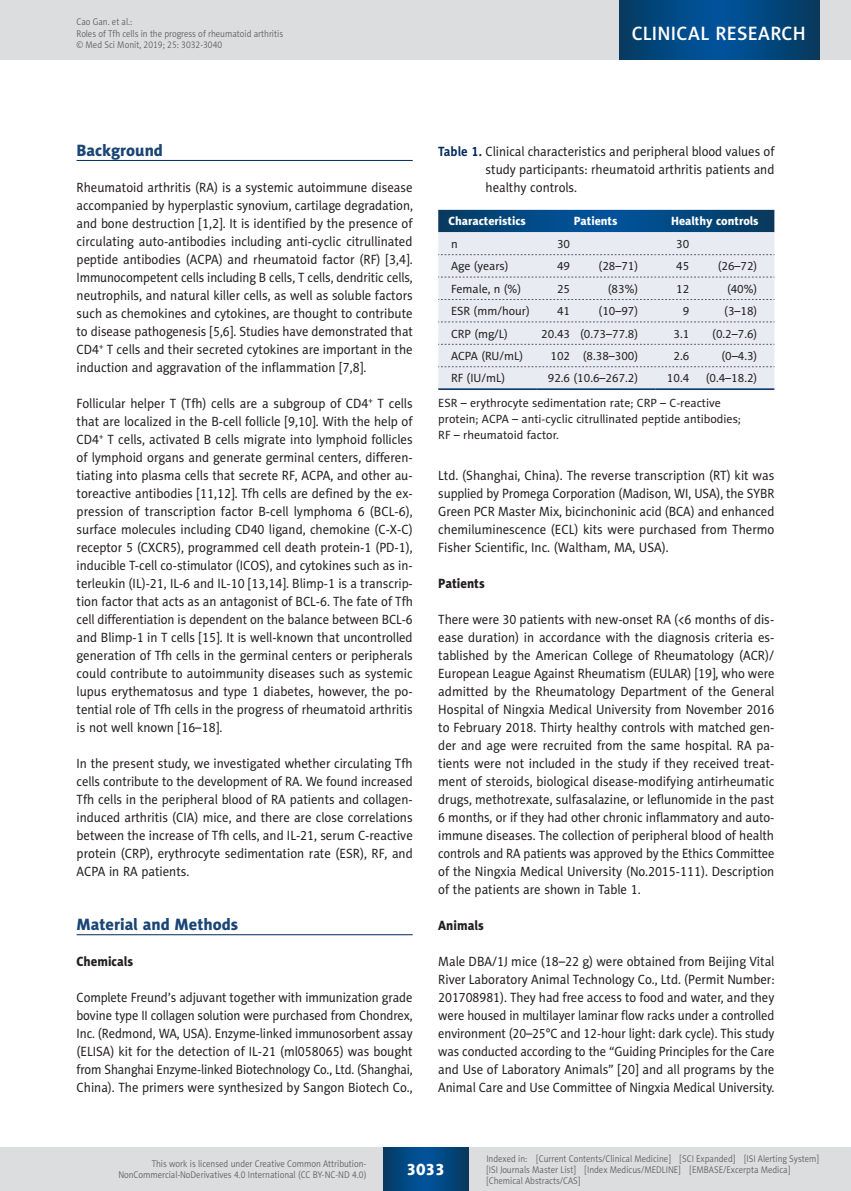
<style>
.page{position:relative;width:851px;height:1191px;background:#fff}
.page>*{position:absolute;margin:0;border:0;box-sizing:border-box;transform-origin:0 0}
.t1{font:19.5px "Naomi Sans EFN Medium";letter-spacing:.015em;color:#fff}
.MSM_Headline_1{font:16.5px "Naomi Sans EFN Heavy";color:#1a4574}
.t2{font:16.5px "Naomi Sans EFN Heavy";color:#fff}
.MSM_Body{font:13.5px/18px "Naomi Sans EFN";color:#231f20;text-align:justify;scale:.95 1}
.MSM_Body-2{font:13.5px/18px "Naomi Sans EFN";color:#231f20;text-align:justify;scale:.94 1}
.MSM_Headline_2{font:13.5px "Naomi Sans EFN Heavy";color:#231f20;scale:.95 1}
.MSM_Tabela_zawartosc{font:12px "Naomi Sans EFN";color:#231f20}
.MSM_Table_podpis_dol{font:12px/15.8px "Naomi Sans EFN";color:#231f20}
.MSM_Tabela_Head{font:12px "Naomi Sans EFN Heavy";color:#fff}
.MSM_pagina_zywa{font:9.75px/11.2px "Naomi Sans EFN Light";color:#57585a;scale:.9 1}
.MSM_pagina_sygnatura{font:9.75px "Naomi Sans EFN Light";color:#57585a;scale:.9 1}
.s1{font-weight:700;color:#00295c}
</style>
<div class="page">
<hr style="left:77px;top:160px;width:335px;height:1px;background:#00295c">
<hr style="left:77px;top:934px;width:335px;height:1px;background:#00295c">
<svg style="left:438px;top:210px;width:336px;height:22px;background:#02477f"></svg>
<div style="left:438px;top:232px;width:336px;height:156px;background:#e8ebf2"></div>
<svg style="left:438px;top:254px;width:336px;height:1px"></svg>
<svg style="left:438px;top:277px;width:336px;height:1px"></svg>
<svg style="left:438px;top:299px;width:336px;height:1px"></svg>
<svg style="left:438px;top:322px;width:336px;height:1px"></svg>
<svg style="left:438px;top:344px;width:336px;height:1px"></svg>
<svg style="left:438px;top:366px;width:336px;height:1px"></svg>
<hr style="left:438px;top:388px;width:98px;height:2px;background:#00295c">
<hr style="left:536px;top:388px;width:119px;height:2px;background:#00295c">
<hr style="left:655px;top:388px;width:119px;height:2px;background:#00295c">
<div style="left:0;top:1148px;width:850px;height:43px;background:#dcdddf"></div>
<svg style="left:383px;top:1147px;width:85px;height:43px;background:#02477e"></svg>
<div style="left:0;top:0;width:850px;height:60px;background:#dcdddf"></div>
<svg style="left:619px;top:0;width:200px;height:60px;background:#02477e"></svg>
<p class="MSM_pagina_zywa" style="left:77px;top:16px;width:231px">Cao Gan. et al.:<br>Roles of Tfh cells in the progress of rheumatoid arthritis</p>
<p class="MSM_pagina_sygnatura" style="left:77px;top:39px;width:163px">© Med Sci Monit, 2019; 25: 3032-3040</p>
<h1 class="t1" style="left:631px;top:22px;width:175px">CLINICAL RESEARCH</h1>
<p class="MSM_Headline_1" style="left:77px;top:140px;width:88px">Background</p>
<p class="MSM_Body" style="left:77px;top:178px;width:355px">Rheumatoid arthritis (RA) is a systemic autoimmune disease accompanied by hyperplastic synovium, cartilage degradation, and bone destruction [1,2]. It is identified by the presence of circulating auto-antibodies including anti-cyclic citrullinated peptide antibodies (ACPA) and rheumatoid factor (RF) [3,4].<br>Immunocompetent cells including B cells, T cells, dendritic cells, neutrophils, and natural killer cells, as well as soluble factors such as chemokines and cytokines, are thought to contribute to disease pathogenesis [5,6]. Studies have demonstrated that CD4<sup>+</sup> T cells and their secreted cytokines are important in the induction and aggravation of the inflammation [7,8].</p>
<p class="MSM_Body" style="left:77px;top:394px;width:355px">Follicular helper T (Tfh) cells are a subgroup of CD4<sup>+</sup> T cells that are localized in the B-cell follicle [9,10]. With the help of CD4<sup>+</sup> T cells, activated B cells migrate into lymphoid follicles of lymphoid organs and generate germinal centers, differen&shy;tiating into plasma cells that secrete RF, ACPA, and other au&shy;toreactive antibodies [11,12]. Tfh cells are defined by the ex&shy;pression of transcription factor B-cell lymphoma 6 (BCL-6), surface molecules including CD40 ligand, chemokine (C-X-C) receptor 5 (CXCR5), programmed cell death protein-1 (PD-1), inducible T-cell co-stimulator (ICOS), and cytokines such as in&shy;terleukin (IL)-21, IL-6 and IL-10 [13,14]. Blimp-1 is a transcrip&shy;tion factor that acts as an antagonist of BCL-6. The fate of Tfh cell differentiation is dependent on the balance between BCL-6 and Blimp-1 in T cells [15]. It is well-known that uncontrolled generation of Tfh cells in the germinal centers or peripherals could contribute to autoimmunity diseases such as systemic lupus erythematosus and type 1 diabetes, however, the po&shy;tential role of Tfh cells in the progress of rheumatoid arthritis is not well known [16–18].</p>
<p class="MSM_Body" style="left:77px;top:754px;width:355px">In the present study, we investigated whether circulating Tfh cells contribute to the development of RA. We found increased Tfh cells in the peripheral blood of RA patients and collagen&shy;induced arthritis (CIA) mice, and there are close correlations between the increase of Tfh cells, and IL-21, serum C-reactive protein (CRP), erythrocyte sedimentation rate (ESR), RF, and ACPA in RA patients.</p>
<p class="MSM_Headline_1" style="left:77px;top:914px;width:163px">Material and Methods</p>
<p class="MSM_Headline_2" style="left:77px;top:953px;width:61px">Chemicals</p>
<p class="MSM_Body-2" style="left:77px;top:988px;width:359px">Complete Freund’s adjuvant together with immunization grade bovine type II collagen solution were purchased from Chondrex, Inc. (Redmond, WA, USA). Enzyme-linked immunosorbent assay (ELISA) kit for the detection of IL-21 (ml058065) was bought from Shanghai Enzyme-linked Biotechnology Co., Ltd. (Shanghai, China). The primers were synthesized by Sangon Biotech Co.,</p>
<p class="MSM_Body-2" style="left:485px;top:142px;width:309px;text-indent:-47px"><span class="s1">Table 1.</span> Clinical characteristics and peripheral blood values of study participants: rheumatoid arthritis patients and healthy controls.</p>
<p class="MSM_Tabela_Head" style="left:448px;top:214px;width:79px">Characteristics</p>
<p class="MSM_Tabela_Head" style="left:574px;top:214px;width:45px">Patients</p>
<p class="MSM_Tabela_Head" style="left:671px;top:214px;width:89px">Healthy controls</p>
<p class="MSM_Tabela_zawartosc" style="left:451px;top:237px;width:8px">n</p>
<p class="MSM_Tabela_zawartosc" style="left:557px;top:237px;width:15px">30</p>
<p class="MSM_Tabela_zawartosc" style="left:676px;top:237px;width:15px">30</p>
<p class="MSM_Tabela_zawartosc" style="left:451px;top:259px;width:59px">Age (years)</p>
<p class="MSM_Tabela_zawartosc" style="left:557px;top:259px;width:15px">49</p>
<p class="MSM_Tabela_zawartosc" style="left:598px;top:259px;width:41px">(28–71)</p>
<p class="MSM_Tabela_zawartosc" style="left:676px;top:259px;width:15px">45</p>
<p class="MSM_Tabela_zawartosc" style="left:717px;top:259px;width:41px">(26–72)</p>
<p class="MSM_Tabela_zawartosc" style="left:451px;top:282px;width:72px">Female, n (%)</p>
<p class="MSM_Tabela_zawartosc" style="left:557px;top:282px;width:15px">25</p>
<p class="MSM_Tabela_zawartosc" style="left:607px;top:282px;width:32px">(83%)</p>
<p class="MSM_Tabela_zawartosc" style="left:676px;top:282px;width:15px">12</p>
<p class="MSM_Tabela_zawartosc" style="left:727px;top:282px;width:32px">(40%)</p>
<p class="MSM_Tabela_zawartosc" style="left:451px;top:304px;width:80px">ESR (mm/hour)</p>
<p class="MSM_Tabela_zawartosc" style="left:557px;top:304px;width:15px">41</p>
<p class="MSM_Tabela_zawartosc" style="left:598px;top:304px;width:41px">(10–97)</p>
<p class="MSM_Tabela_zawartosc" style="left:682px;top:304px;width:8px">9</p>
<p class="MSM_Tabela_zawartosc" style="left:724px;top:304px;width:35px">(3–18)</p>
<p class="MSM_Tabela_zawartosc" style="left:451px;top:326px;width:58px">CRP (mg/L)</p>
<p class="MSM_Tabela_zawartosc" style="left:541px;top:326px;width:98px">20.43 (0.73–77.8)</p>
<p class="MSM_Tabela_zawartosc" style="left:673px;top:326px;width:17px">3.1</p>
<p class="MSM_Tabela_zawartosc" style="left:712px;top:326px;width:47px">(0.2–7.6)</p>
<p class="MSM_Tabela_zawartosc" style="left:451px;top:349px;width:74px">ACPA (RU/mL)</p>
<p class="MSM_Tabela_zawartosc" style="left:550px;top:349px;width:89px">102 (8.38–300)</p>
<p class="MSM_Tabela_zawartosc" style="left:673px;top:349px;width:17px">2.6</p>
<p class="MSM_Tabela_zawartosc" style="left:721px;top:349px;width:37px">(0–4.3)</p>
<p class="MSM_Tabela_zawartosc" style="left:451px;top:371px;width:56px">RF (IU/mL)</p>
<p class="MSM_Tabela_zawartosc" style="left:547px;top:371px;width:92px">92.6 (10.6–267.2)</p>
<p class="MSM_Tabela_zawartosc" style="left:667px;top:371px;width:24px">10.4</p>
<p class="MSM_Tabela_zawartosc" style="left:705px;top:371px;width:53px">(0.4–18.2)</p>
<p class="MSM_Table_podpis_dol" style="left:438px;top:395px;width:304px">ESR – erythrocyte sedimentation rate; CRP – C-reactive protein; ACPA – anti-cyclic citrullinated peptide antibodies;<br>RF – rheumatoid factor.</p>
<p class="MSM_Body" style="left:438px;top:466px;width:355px">Ltd. (Shanghai, China). The reverse transcription (RT) kit was supplied by Promega Corporation (Madison, WI, USA), the SYBR Green PCR Master Mix, bicinchoninic acid (BCA) and enhanced chemiluminescence (ECL) kits were purchased from Thermo Fisher Scientific, Inc. (Waltham, MA, USA).</p>
<p class="MSM_Headline_2" style="left:438px;top:575px;width:50px">Patients</p>
<p class="MSM_Body" style="left:438px;top:610px;width:355px">There were 30 patients with new-onset RA (&lt;6 months of dis&shy;ease duration) in accordance with the diagnosis criteria es&shy;tablished by the American College of Rheumatology (ACR)/ European League Against Rheumatism (EULAR) [19], who were admitted by the Rheumatology Department of the General Hospital of Ningxia Medical University from November 2016 to February 2018. Thirty healthy controls with matched gen&shy;der and age were recruited from the same hospital. RA pa&shy;tients were not included in the study if they received treat&shy;ment of steroids, biological disease-modifying antirheumatic drugs, methotrexate, sulfasalazine, or leflunomide in the past 6 months, or if they had other chronic inflammatory and auto&shy;immune diseases. The collection of peripheral blood of health controls and RA patients was approved by the Ethics Committee of the Ningxia Medical University (No.2015-111). Description of the patients are shown in Table 1.</p>
<p class="MSM_Headline_2" style="left:438px;top:917px;width:49px">Animals</p>
<p class="MSM_Body" style="left:438px;top:952px;width:355px">Male DBA/1J mice (18–22 g) were obtained from Beijing Vital River Laboratory Animal Technology Co., Ltd. (Permit Number:<br>201708981). They had free access to food and water, and they were housed in multilayer laminar flow racks under a controlled environment (20–25°C and 12-hour light: dark cycle). This study was conducted according to the “Guiding Principles for the Care and Use of Laboratory Animals” [20] and all programs by the Animal Care and Use Committee of Ningxia Medical University.</p>
<p class="MSM_pagina_zywa" style="left:118px;top:1158px;width:277px;text-align:right">This work is licensed under Creative Common Attribution-<br>NonCommercial-NoDerivatives 4.0 International (CC BY-NC-ND 4.0)</p>
<p class="t2" style="left:406px;top:1159px;width:40px">3033</p>
<p class="MSM_pagina_zywa" style="left:486px;top:1152px;width:371px">Indexed in: [Current Contents/Clinical Medicine] [SCI Expanded] [ISI Alerting System] [ISI Journals Master List] [Index Medicus/MEDLINE] [EMBASE/Excerpta Medica] [Chemical Abstracts/CAS]</p>
</div>
